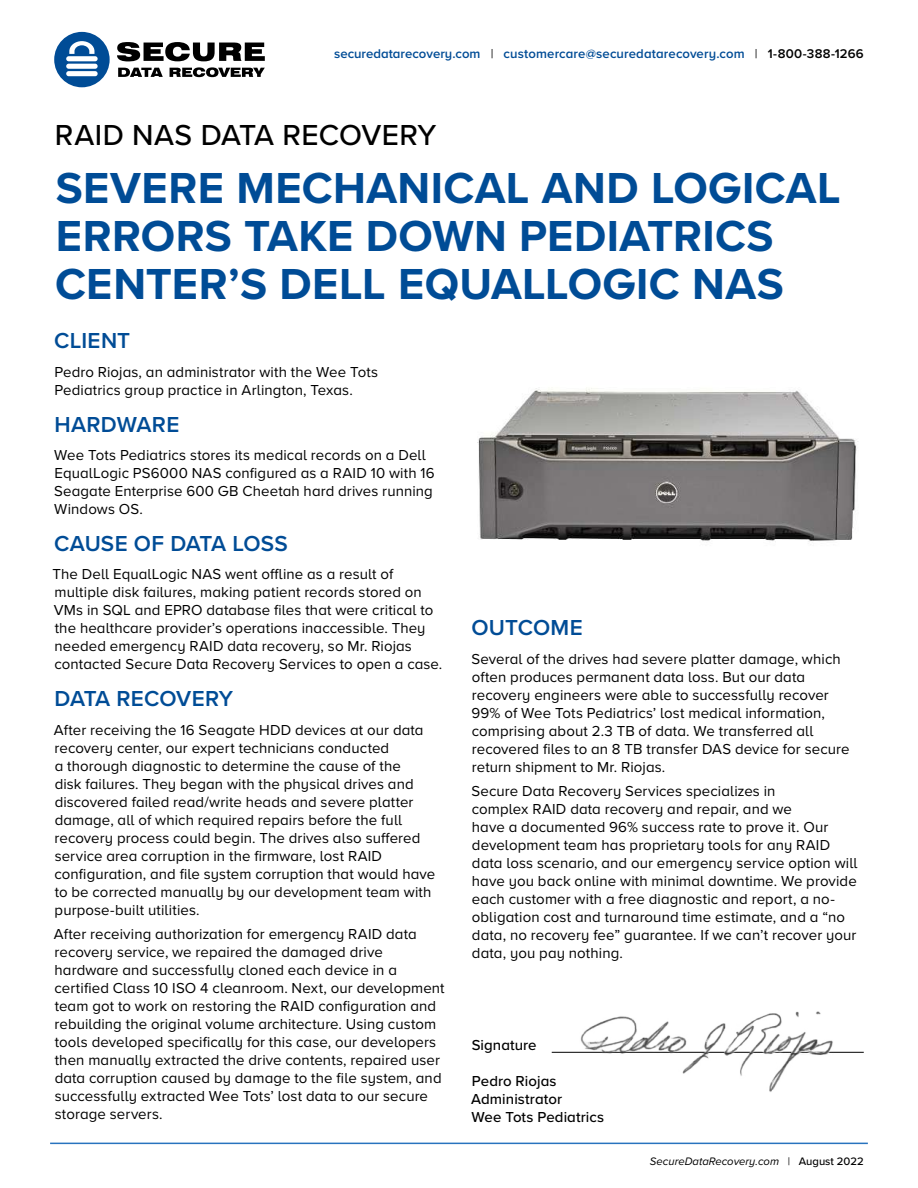
<style>
.page{position:relative;width:918px;height:1188px;background:#fff}
.page>*{position:absolute;margin:0;border:0;box-sizing:border-box;transform-origin:0 0}
.t1{font:700 45px/48px "Proxima Nova A";letter-spacing:.01em;color:#004c96}
.t2{font:500 30px "Proxima Nova A";letter-spacing:.015em;color:#000}
.t3{font:600 22.5px "Proxima Nova A";letter-spacing:.005em;color:#004c96}
.t4{font:15px/18px "Proxima Nova A";letter-spacing:.005em;color:#000}
.t5{font:500 15px/18px "Proxima Nova A";letter-spacing:.005em;color:#000}
.t6{font:600 13.2px "Proxima Nova A";letter-spacing:.005em;color:#004c96}
.t7{font:italic 11.25px "Proxima Nova A";color:#000}
.s1{font-weight:400;color:#000}
.s2{color:#000}
.s3{font-style:normal}
.s4{font-weight:500;font-style:normal}
</style>
<div class="page">
<hr style="left:50px;top:1143px;width:818px;height:1px;background:#2873be">
<div style="left:54px;top:32px;width:56px;height:55px;background:#004c96;border-radius:50%"></div>
<svg style="left:66px;top:41px;width:32px;height:35px"></svg>
<svg style="left:117px;top:42px;width:148px;height:35px"></svg>
<hr style="left:552px;top:1052px;width:312px;height:1px;background:#000">
<img style="left:477px;top:388px;width:381px;height:154px">
<img style="left:579px;top:1011px;width:254px;height:81px">
<p class="t6" style="left:334px;top:45px;width:531px">securedatarecovery.com <span class="s1">|</span> customercare@securedatarecovery.com <span class="s1">|</span> <span class="s2">1-800-388-1266</span></p>
<h2 class="t2" style="left:55px;top:117px;width:383px">RAID NAS DATA RECOVERY</h2>
<h1 class="t1" style="left:55px;top:166px;width:787px">SEVERE MECHANICAL AND LOGICAL<br>ERRORS TAKE DOWN PEDIATRICS<br>CENTER’S DELL EQUALLOGIC NAS</h1>
<h3 class="t3" style="left:54px;top:327px;width:78px">CLIENT</h3>
<p class="t4" style="left:55px;top:363px;width:325px">Pedro Riojas, an administrator with the Wee Tots<br>Pediatrics group practice in Arlington, Texas.</p>
<h3 class="t3" style="left:54px;top:411px;width:126px">HARDWARE</h3>
<p class="t4" style="left:54px;top:446px;width:382px">Wee Tots Pediatrics stores its medical records on a Dell EqualLogic PS6000 NAS configured as a RAID 10 with 16<br>Seagate Enterprise 600 GB Cheetah hard drives running Windows OS.</p>
<h3 class="t3" style="left:54px;top:530px;width:235px">CAUSE OF DATA LOSS</h3>
<p class="t4" style="left:53px;top:566px;width:391px">The Dell EqualLogic NAS went offline as a result of multiple disk failures, making patient records stored on VMs in SQL and EPRO database files that were critical to the healthcare provider’s operations inaccessible. They needed emergency RAID data recovery, so Mr. Riojas contacted Secure Data Recovery Services to open a case.</p>
<h3 class="t3" style="left:54px;top:685px;width:180px">DATA RECOVERY</h3>
<p class="t4" style="left:54px;top:721px;width:383px">After receiving the 16 Seagate HDD devices at our data recovery center, our expert technicians conducted<br>a thorough diagnostic to determine the cause of the<br>disk failures. They began with the physical drives and discovered failed read/write heads and severe platter damage, all of which required repairs before the full recovery process could begin. The drives also suffered service area corruption in the firmware, lost RAID configuration, and file system corruption that would have to be corrected manually by our development team with purpose-built utilities.</p>
<p class="t4" style="left:54px;top:925px;width:392px">After receiving authorization for emergency RAID data recovery service, we repaired the damaged drive hardware and successfully cloned each device in a certified Class 10 ISO 4 cleanroom. Next, our development team got to work on restoring the RAID configuration and rebuilding the original volume architecture. Using custom tools developed specifically for this case, our developers then manually extracted the drive contents, repaired user data corruption caused by damage to the file system, and successfully extracted Wee Tots’ lost data to our secure storage servers.</p>
<h3 class="t3" style="left:472px;top:614px;width:113px">OUTCOME</h3>
<p class="t4" style="left:472px;top:650px;width:379px">Several of the drives had severe platter damage, which often produces permanent data loss. But our data recovery engineers were able to successfully recover 99% of Wee Tots Pediatrics’ lost medical information, comprising about 2.3 TB of data. We transferred all recovered files to an 8 TB transfer DAS device for secure return shipment to Mr. Riojas.</p>
<p class="t4" style="left:472px;top:783px;width:388px">Secure Data Recovery Services specializes in<br>complex RAID data recovery and repair, and we<br>have a documented 96% success rate to prove it. Our development team has proprietary tools for any RAID data loss scenario, and our emergency service option will have you back online with minimal downtime. We provide each customer with a free diagnostic and report, a no&shy;obligation cost and turnaround time estimate, and a “no data, no recovery fee” guarantee. If we can’t recover your data, you pay nothing.</p>
<p class="t5" style="left:472px;top:1037px;width:67px">Signature</p>
<p class="t5" style="left:471px;top:1073px;width:135px">Pedro Riojas<br>Administrator<br>Wee Tots Pediatrics</p>
<p class="t7" style="left:650px;top:1154px;width:215px">SecureDataRecovery.com <span class="s3">|</span> <span class="s4">August 2022</span></p>
</div>
